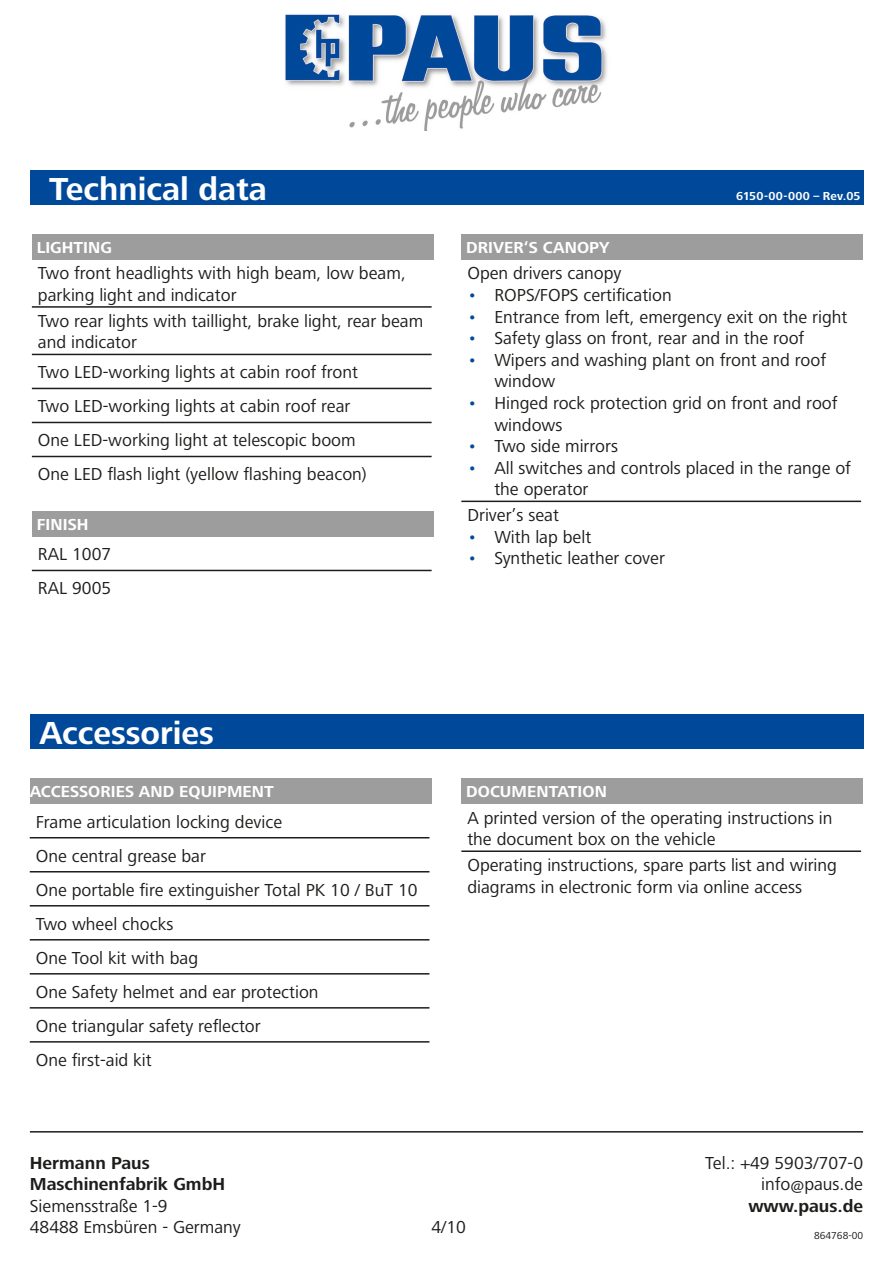
<style>
.page{position:relative;width:893px;height:1263px;background:#fff}
.page>*{position:absolute;margin:0;border:0;box-sizing:border-box;transform-origin:0 0}
.t1{font:700 33px "Frutiger Next LT";color:#fff}
.t2{font:18px/21.6px "Frutiger Next LT";color:#1d1d1b}
.t3{font:700 16.5px "Frutiger Next LT";letter-spacing:.005em;color:#fff}
.t4{font:700 12px "Frutiger Next LT";letter-spacing:.01em;color:#fff}
.t5{font:10.5px "Frutiger Next LT";color:#1d1d1b}
.s1{color:#00499a}
.s2{font-weight:700}
</style>
<div class="page">
<div style="left:30px;top:170px;width:833px;height:34px;background:#00499a"></div>
<hr style="left:30px;top:1131px;width:833px;height:1px;background:#1d1d1b">
<div style="left:461px;top:234px;width:402px;height:25px;background:#9d9d9d"></div>
<hr style="left:461px;top:501px;width:400px;height:1px;background:#1d1d1b">
<div style="left:30px;top:714px;width:833px;height:34px;background:#00499a"></div>
<div style="left:30px;top:778px;width:402px;height:26px;background:#9d9d9d"></div>
<hr style="left:30px;top:837px;width:399px;height:1px;background:#1d1d1b">
<hr style="left:30px;top:871px;width:399px;height:1px;background:#1d1d1b">
<hr style="left:30px;top:905px;width:399px;height:1px;background:#1d1d1b">
<hr style="left:30px;top:939px;width:399px;height:1px;background:#1d1d1b">
<hr style="left:30px;top:973px;width:399px;height:1px;background:#1d1d1b">
<hr style="left:30px;top:1007px;width:399px;height:1px;background:#1d1d1b">
<hr style="left:30px;top:1041px;width:399px;height:1px;background:#1d1d1b">
<div style="left:461px;top:778px;width:402px;height:26px;background:#9d9d9d"></div>
<hr style="left:461px;top:850px;width:400px;height:2px;background:#1d1d1b">
<img style="left:285px;top:14px;width:322px;height:116px">
<div style="left:32px;top:234px;width:402px;height:25px;background:#9d9d9d"></div>
<hr style="left:32px;top:306px;width:400px;height:2px;background:#1d1d1b">
<hr style="left:32px;top:354px;width:400px;height:1px;background:#1d1d1b">
<hr style="left:32px;top:388px;width:400px;height:1px;background:#1d1d1b">
<hr style="left:32px;top:422px;width:400px;height:1px;background:#1d1d1b">
<hr style="left:32px;top:456px;width:400px;height:1px;background:#1d1d1b">
<div style="left:32px;top:511px;width:402px;height:25px;background:#9d9d9d"></div>
<hr style="left:32px;top:570px;width:400px;height:1px;background:#1d1d1b">
<p class="t1" style="left:49px;top:170px;width:219px">Technical data</p>
<p class="t3" style="left:37px;top:238px;width:77px">LIGHTING</p>
<p class="t2" style="left:38px;top:263px;width:370px">Two front headlights with high beam, low beam, parking light and indicator</p>
<p class="t2" style="left:38px;top:310px;width:387px">Two rear lights with taillight, brake light, rear beam and indicator</p>
<p class="t2" style="left:38px;top:362px;width:322px">Two LED-working lights at cabin roof front</p>
<p class="t2" style="left:38px;top:396px;width:314px">Two LED-working lights at cabin roof rear</p>
<p class="t2" style="left:38px;top:430px;width:319px">One LED-working light at telescopic boom</p>
<p class="t2" style="left:38px;top:464px;width:330px">One LED flash light (yellow flashing beacon)</p>
<p class="t3" style="left:37px;top:515px;width:53px">FINISH</p>
<p class="t2" style="left:38px;top:544px;width:75px">RAL 1007</p>
<p class="t2" style="left:38px;top:578px;width:75px">RAL 9005</p>
<p class="t4" style="left:736px;top:189px;width:126px">6150-00-000 – Rev.05</p>
<p class="t3" style="left:466px;top:238px;width:145px">DRIVER‘S CANOPY</p>
<p class="t2" style="left:467px;top:263px;width:156px">Open drivers canopy</p>
<p class="t2" style="left:467px;top:284px;width:206px"><span class="s1">•</span> ROPS/FOPS certification</p>
<p class="t2" style="left:467px;top:306px;width:381px"><span class="s1">•</span> Entrance from left, emergency exit on the right</p>
<p class="t2" style="left:467px;top:327px;width:338px"><span class="s1">•</span> Safety glass on front, rear and in the roof</p>
<p class="t2" style="left:494px;top:349px;width:333px;text-indent:-27px"><span class="s1">•</span> Wipers and washing plant on front and roof window</p>
<p class="t2" style="left:494px;top:392px;width:345px;text-indent:-27px"><span class="s1">•</span> Hinged rock protection grid on front and roof windows</p>
<p class="t2" style="left:467px;top:435px;width:152px"><span class="s1">•</span> Two side mirrors</p>
<p class="t2" style="left:494px;top:457px;width:358px;text-indent:-27px"><span class="s1">•</span> All switches and controls placed in the range of the operator</p>
<p class="t2" style="left:467px;top:504px;width:93px">Driver’s seat</p>
<p class="t2" style="left:467px;top:526px;width:125px"><span class="s1">•</span> With lap belt</p>
<p class="t2" style="left:467px;top:548px;width:199px"><span class="s1">•</span> Synthetic leather cover</p>
<p class="t1" style="left:39px;top:715px;width:176px">Accessories</p>
<p class="t3" style="left:30px;top:783px;width:246px">ACCESSORIES AND EQUIPMENT</p>
<p class="t2" style="left:36px;top:811px;width:248px">Frame articulation locking device</p>
<p class="t2" style="left:36px;top:845px;width:172px">One central grease bar</p>
<p class="t2" style="left:36px;top:879px;width:383px">One portable fire extinguisher Total PK 10 / BuT 10</p>
<p class="t2" style="left:36px;top:913px;width:139px">Two wheel chocks</p>
<p class="t2" style="left:36px;top:947px;width:164px">One Tool kit with bag</p>
<p class="t2" style="left:36px;top:981px;width:284px">One Safety helmet and ear protection</p>
<p class="t2" style="left:36px;top:1015px;width:226px">One triangular safety reflector</p>
<p class="t2" style="left:36px;top:1049px;width:117px">One first-aid kit</p>
<p class="t3" style="left:466px;top:783px;width:142px">DOCUMENTATION</p>
<p class="t2" style="left:467px;top:807px;width:367px">A printed version of the operating instructions in the document box on the vehicle</p>
<p class="t2" style="left:467px;top:854px;width:371px">Operating instructions, spare parts list and wiring diagrams in electronic form via online access</p>
<p class="t2" style="left:30px;top:1152px;width:213px"><span class="s2">Hermann Paus<br>Maschinenfabrik GmbH<br></span>Siemensstraße 1-9<br>48488 Emsbüren - Germany</p>
<p class="t2" style="left:431px;top:1216px;width:36px">4/10</p>
<p class="t2" style="left:705px;top:1152px;width:159px;text-align:right">Tel.: +49 5903/707-0 info@paus.de <span class="s2">www.paus.de</span></p>
<p class="t5" style="left:814px;top:1229px;width:50px">864768-00</p>
</div>
